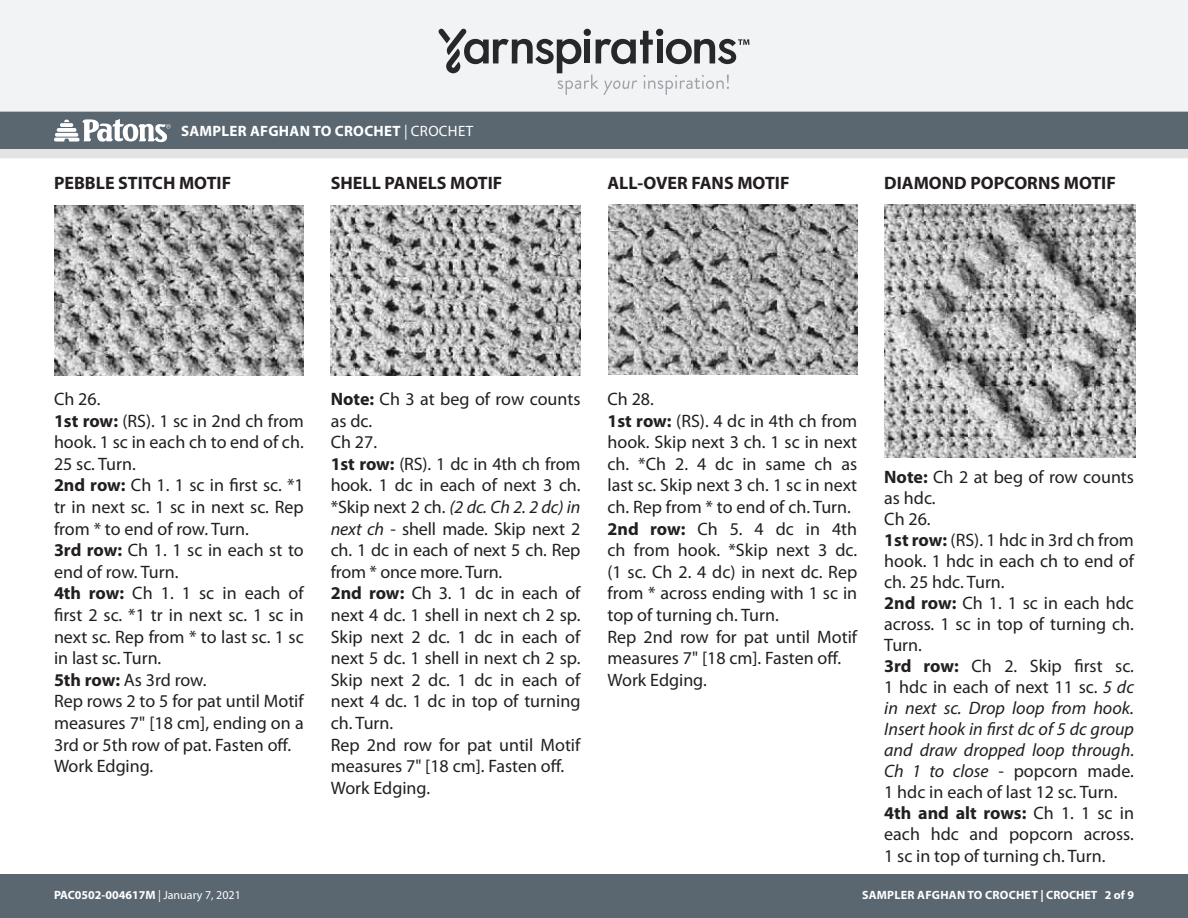
<style>
.page{position:relative;width:1188px;height:918px;background:#fff}
.page>*{position:absolute;margin:0;border:0;box-sizing:border-box;transform-origin:0 0}
.Instructions{font:18px/21.6px "Myriad Pro";color:#231f20;text-align:justify}
.Body{font:18px/21.6px "Myriad Pro";color:#231f20}
.Instructions-2{font:italic 18px/21px "Myriad Pro";color:#231f20;text-align:justify}
.Instructions-3{font:700 18px "Myriad Pro";color:#231f20}
.Pattern_Title{font:700 15px "Myriad Pro";letter-spacing:.02em;color:#fff}
.t1{font:700 12px "Myriad Pro";letter-spacing:.02em;color:#fff}
.t2{font:700 12px "Myriad Pro";color:#fff}
.s1{font-weight:400}
.s2{font-weight:700}
.s3{font-style:italic}
.s4{font-weight:700;font-style:normal}
.s5{font-style:normal}
</style>
<div class="page">
<div style="left:0;top:875px;width:1188px;height:43px;background:#5a6670"></div>
<div style="left:0;top:149px;width:1188px;height:9px;background:#e4e3e3"></div>
<div style="left:0;top:111px;width:1188px;height:38px;background:#5a6670"></div>
<div style="left:0;top:0;width:1188px;height:112px;background:#f2f3f4"></div>
<svg style="left:54px;top:119px;width:117px;height:23px"></svg>
<svg style="left:438px;top:29px;width:311px;height:66px"></svg>
<img style="left:54px;top:205px;width:250px;height:170px">
<img style="left:331px;top:206px;width:250px;height:170px">
<img style="left:608px;top:205px;width:249px;height:170px">
<img style="left:884px;top:205px;width:251px;height:253px">
<p class="Pattern_Title" style="left:181px;top:121px;width:294px">SAMPLER AFGHAN TO CROCHET <span class="s1">| CROCHET</span></p>
<p class="Instructions-3" style="left:54px;top:171px;width:179px">PEBBLE STITCH MOTIF</p>
<p class="Instructions-3" style="left:331px;top:171px;width:173px">SHELL PANELS MOTIF</p>
<p class="Instructions-3" style="left:608px;top:171px;width:184px">ALL-OVER FANS MOTIF</p>
<p class="Instructions-3" style="left:884px;top:171px;width:233px">DIAMOND POPCORNS MOTIF</p>
<p class="Body" style="left:54px;top:388px;width:48px">Ch 26.</p>
<p class="Instructions" style="left:54px;top:409px;width:251px"><span class="s2">1st row:</span> (RS). 1 sc in 2nd ch from hook. 1 sc in each ch to end of ch.<br>25 sc. Turn.</p>
<p class="Instructions" style="left:54px;top:474px;width:251px"><span class="s2">2nd row:</span> Ch 1. 1 sc in first sc. *1 tr in next sc. 1 sc in next sc. Rep from * to end of row. Turn.</p>
<p class="Instructions" style="left:54px;top:539px;width:251px"><span class="s2">3rd row:</span> Ch 1. 1 sc in each st to end of row. Turn.</p>
<p class="Instructions" style="left:54px;top:582px;width:251px"><span class="s2">4th row:</span> Ch 1. 1 sc in each of first 2 sc. *1 tr in next sc. 1 sc in next sc. Rep from * to last sc. 1 sc in last sc. Turn.</p>
<p class="Instructions" style="left:54px;top:669px;width:154px"><span class="s2">5th row:</span> As 3rd row.</p>
<p class="Body" style="left:54px;top:690px;width:251px;text-align:justify">Rep rows 2 to 5 for pat until Motif measures 7" [18 cm], ending on a 3rd or 5th row of pat. Fasten off.</p>
<p class="Body" style="left:54px;top:755px;width:101px">Work Edging.</p>
<p class="Instructions" style="left:331px;top:388px;width:251px"><span class="s2">Note:</span> Ch 3 at beg of row counts as dc.</p>
<p class="Body" style="left:331px;top:431px;width:48px">Ch 27.</p>
<p class="Instructions" style="left:331px;top:453px;width:251px"><span class="s2">1st row:</span> (RS). 1 dc in 4th ch from hook. 1 dc in each of next 3 ch. *Skip next 2 ch. <span class="s3">(2 dc. Ch 2. 2 dc) in next ch</span> - shell made. Skip next 2 ch. 1 dc in each of next 5 ch. Rep from * once more. Turn.</p>
<p class="Instructions" style="left:331px;top:582px;width:251px"><span class="s2">2nd row:</span> Ch 3. 1 dc in each of next 4 dc. 1 shell in next ch 2 sp.<br>Skip next 2 dc. 1 dc in each of next 5 dc. 1 shell in next ch 2 sp.<br>Skip next 2 dc. 1 dc in each of next 4 dc. 1 dc in top of turning ch. Turn.</p>
<p class="Body" style="left:331px;top:733px;width:251px">Rep 2nd row for pat until Motif measures 7" [18 cm]. Fasten off.</p>
<p class="Body" style="left:331px;top:777px;width:101px">Work Edging.</p>
<p class="Body" style="left:608px;top:388px;width:48px">Ch 28.</p>
<p class="Instructions" style="left:608px;top:409px;width:251px"><span class="s2">1st row:</span> (RS). 4 dc in 4th ch from hook. Skip next 3 ch. 1 sc in next ch. *Ch 2. 4 dc in same ch as last sc. Skip next 3 ch. 1 sc in next ch. Rep from * to end of ch. Turn.</p>
<p class="Instructions" style="left:608px;top:517px;width:251px"><span class="s2">2nd row:</span> Ch 5. 4 dc in 4th ch from hook. *Skip next 3 dc. (1 sc. Ch 2. 4 dc) in next dc. Rep from * across ending with 1 sc in top of turning ch. Turn.</p>
<p class="Body" style="left:608px;top:625px;width:251px">Rep 2nd row for pat until Motif measures 7" [18 cm]. Fasten off.</p>
<p class="Body" style="left:608px;top:669px;width:101px">Work Edging.</p>
<p class="Instructions" style="left:884px;top:466px;width:251px;line-height:21px"><span class="s2">Note:</span> Ch 2 at beg of row counts as hdc.</p>
<p class="Body" style="left:884px;top:508px;width:48px">Ch 26.</p>
<p class="Instructions" style="left:884px;top:529px;width:251px;line-height:21px"><span class="s2">1st row:</span> (RS). 1 hdc in 3rd ch from hook. 1 hdc in each ch to end of ch. 25 hdc. Turn.</p>
<p class="Instructions" style="left:884px;top:592px;width:251px;line-height:21px"><span class="s2">2nd row:</span> Ch 1. 1 sc in each hdc across. 1 sc in top of turning ch.<br>Turn.</p>
<p class="Instructions-2" style="left:884px;top:655px;width:251px"><span class="s4">3rd row:</span> <span class="s5">Ch 2. Skip first sc.<br>1 hdc in each of next 11 sc.</span> 5 dc in next sc. Drop loop from hook.<br>Insert hook in first dc of 5 dc group and draw dropped loop through<span class="s5">.<br></span>Ch 1 to close <span class="s5">- popcorn made.<br>1 hdc in each of last 12 sc. Turn.</span></p>
<p class="Instructions" style="left:884px;top:802px;width:251px"><span class="s2">4th and alt rows:</span> Ch 1. 1 sc in each hdc and popcorn across.<br>1 sc in top of turning ch. Turn.</p>
<p class="t2" style="left:54px;top:887px;width:188px">PAC0502-004617M <span class="s1">| January 7, 2021</span></p>
<p class="t1" style="left:862px;top:887px;width:273px">SAMPLER AFGHAN TO CROCHET | CROCHET 2 of 9</p>
</div>
